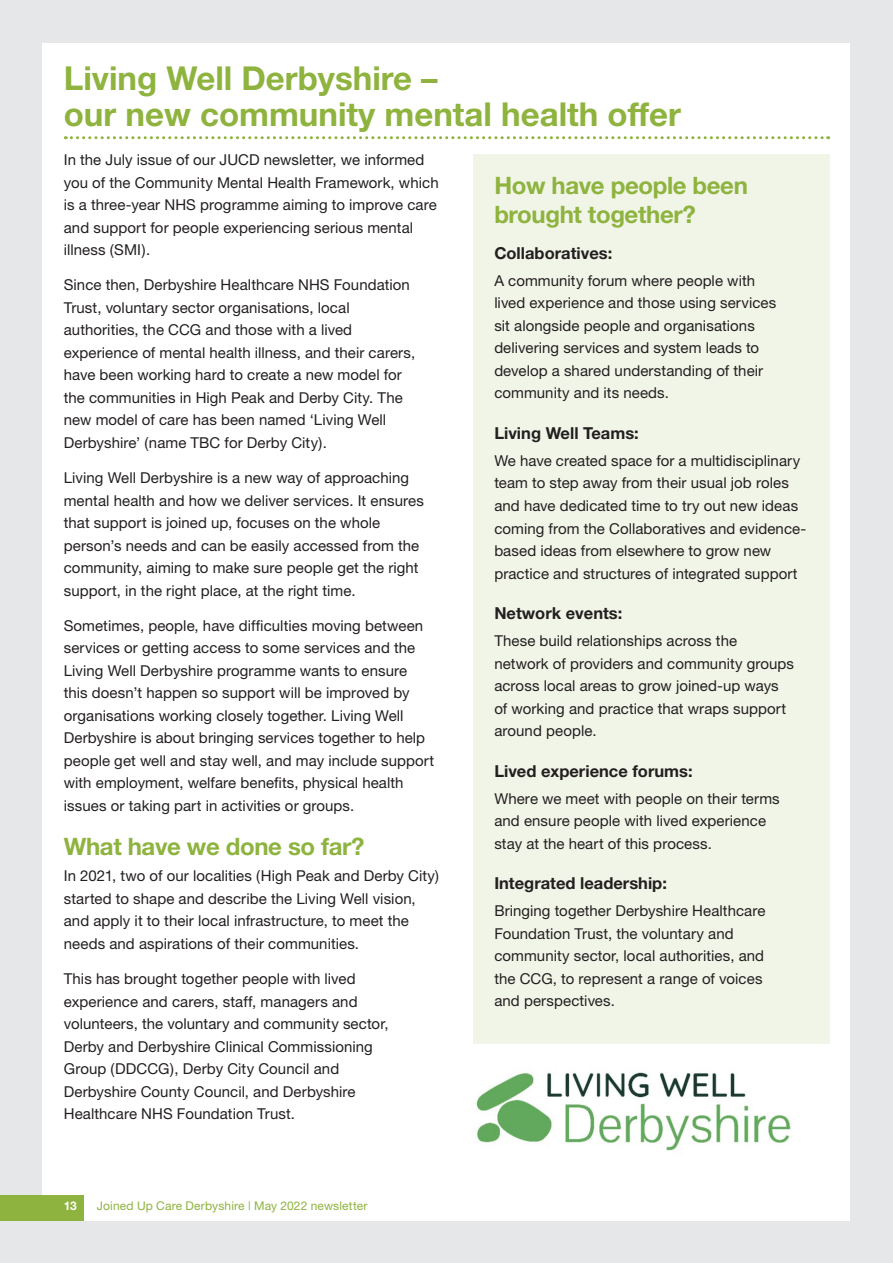
<style>
.page{position:relative;width:893px;height:1263px;background:#e6e7e9}
.page>*{position:absolute;margin:0;border:0;box-sizing:border-box;transform-origin:0 0}
.H2_underline{font:700 33px/36px "Helvetica Neue";color:#8eb33e}
.H2_strategy{font:700 24px/28.5px "Helvetica Neue";letter-spacing:-.015em;color:#8eb33e}
.t1{font:700 16.5px "Helvetica Neue";color:#231f20}
.t2{font:15px/22.5px "Helvetica Neue";letter-spacing:.005em;color:#231f20}
.t3{font:12px "Helvetica Neue";letter-spacing:.01em;color:#8eb33e}
.t4{font:700 12px "Helvetica Neue";color:#fff}
</style>
<div class="page">
<div style="left:43px;top:43px;width:807px;height:1177px;background:#fff"></div>
<svg style="left:65px;top:136px;width:764px;height:3px"></svg>
<div style="left:0;top:1194px;width:83px;height:26px;background:#8eb33e"></div>
<img style="left:476px;top:1072px;width:315px;height:79px">
<div style="left:473px;top:154px;width:356px;height:890px;background:#f1f5e7"></div>
<h1 class="H2_underline" style="left:64px;top:59px;width:619px">Living Well Derbyshire –<br>our new community mental health offer</h1>
<p class="t2" style="left:64px;top:148px;width:376px">In the July issue of our JUCD newsletter, we informed you of the Community Mental Health Framework, which is a three-year NHS programme aiming to improve care and support for people experiencing serious mental illness (SMI).</p>
<p class="t2" style="left:64px;top:274px;width:353px">Since then, Derbyshire Healthcare NHS Foundation Trust, voluntary sector organisations, local authorities, the CCG and those with a lived experience of mental health illness, and their carers, have been working hard to create a new model for the communities in High Peak and Derby City. The new model of care has been named ‘Living Well Derbyshire’ (name TBC for Derby City).</p>
<p class="t2" style="left:64px;top:466px;width:362px">Living Well Derbyshire is a new way of approaching mental health and how we deliver services. It ensures that support is joined up, focuses on the whole person’s needs and can be easily accessed from the community, aiming to make sure people get the right support, in the right place, at the right time.</p>
<p class="t2" style="left:64px;top:614px;width:372px">Sometimes, people, have difficulties moving between services or getting access to some services and the Living Well Derbyshire programme wants to ensure this doesn’t happen so support will be improved by organisations working closely together. Living Well Derbyshire is about bringing services together to help people get well and stay well, and may include support with employment, welfare benefits, physical health issues or taking part in activities or groups.</p>
<h2 class="H2_strategy" style="left:64px;top:831px;width:302px">What have we done so far?</h2>
<p class="t2" style="left:64px;top:865px;width:377px">In 2021, two of our localities (High Peak and Derby City) started to shape and describe the Living Well vision, and apply it to their local infrastructure, to meet the needs and aspirations of their communities.</p>
<p class="t2" style="left:64px;top:967px;width:326px">This has brought together people with lived experience and carers, staff, managers and volunteers, the voluntary and community sector, Derby and Derbyshire Clinical Commissioning Group (DDCCG), Derby City Council and Derbyshire County Council, and Derbyshire Healthcare NHS Foundation Trust.</p>
<h2 class="H2_strategy" style="left:494px;top:171px;width:255px">How have people been brought together?</h2>
<h3 class="t1" style="left:494px;top:243px;width:119px">Collaboratives:</h3>
<p class="t2" style="left:494px;top:269px;width:283px">A community forum where people with lived experience and those using services sit alongside people and organisations delivering services and system leads to develop a shared understanding of their community and its needs.</p>
<h3 class="t1" style="left:494px;top:423px;width:146px">Living Well Teams:</h3>
<p class="t2" style="left:494px;top:449px;width:314px">We have created space for a multidisciplinary team to step away from their usual job roles and have dedicated time to try out new ideas coming from the Collaboratives and evidence&shy;based ideas from elsewhere to grow new practice and structures of integrated support</p>
<h3 class="t1" style="left:494px;top:603px;width:130px">Network events:</h3>
<p class="t2" style="left:494px;top:629px;width:301px">These build relationships across the network of providers and community groups across local areas to grow joined-up ways of working and practice that wraps support around people.</p>
<h3 class="t1" style="left:494px;top:761px;width:200px">Lived experience forums:</h3>
<p class="t2" style="left:494px;top:787px;width:287px">Where we meet with people on their terms and ensure people with lived experience stay at the heart of this process.</p>
<h3 class="t1" style="left:494px;top:873px;width:174px">Integrated leadership:</h3>
<p class="t2" style="left:494px;top:899px;width:273px">Bringing together Derbyshire Healthcare Foundation Trust, the voluntary and community sector, local authorities, and the CCG, to represent a range of voices and perspectives.</p>
<p class="t4" style="left:64px;top:1198px;width:15px">13</p>
<p class="t3" style="left:97px;top:1199px;width:272px">Joined Up Care Derbyshire | May 2022 newsletter</p>
</div>
